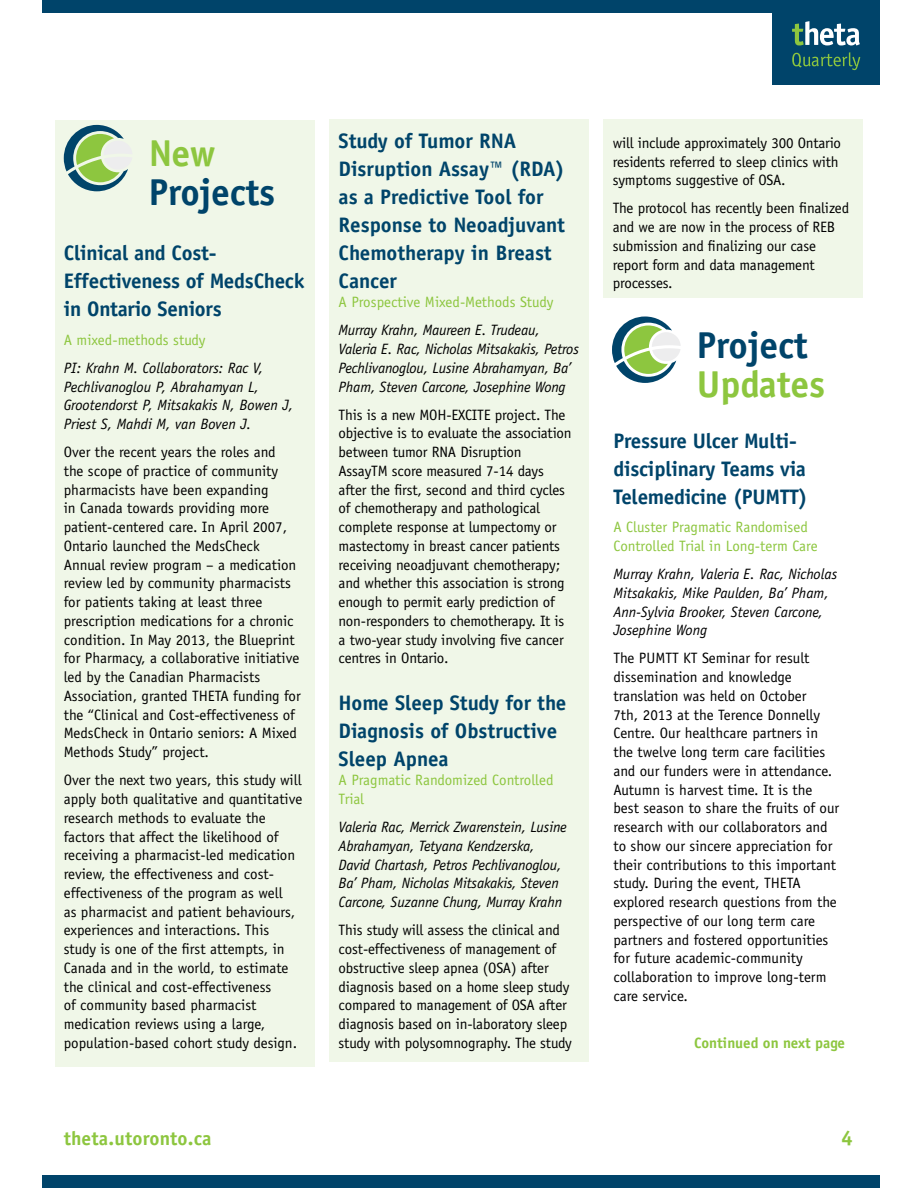
<style>
.page{position:relative;width:918px;height:1188px;background:#fff}
.page>*{position:absolute;margin:0;border:0;box-sizing:border-box;transform-origin:0 0}
.t1{font:700 37.5px "Officina Sans LT";letter-spacing:-.005em;color:#00446a}
.t2{font:700 37.5px "Officina Sans LT";letter-spacing:-.005em;color:#8dc63f}
.t3{font:700 21px/28px "Officina Sans LT";letter-spacing:-.01em;color:#00446a}
.t4{font:700 21px "Officina Sans LT";color:#8dc63f}
.t5{font:700 19.5px "Officina Sans LT";letter-spacing:.01em;color:#8dc63f}
.t6{font:15px/18.8px "Officina Sans LT";letter-spacing:-.01em;color:#000}
.t7{font:italic 15px/18.8px "Officina Sans LT";letter-spacing:-.01em;color:#000}
.t8{font:15px/18.8px "Officina Sans LT";color:#8dc63f}
.t9{font:700 15px "Officina Sans LT";color:#8dc63f}
</style>
<div class="page">
<div style="left:604px;top:120px;width:259px;height:178px;background:#f0f7e8"></div>
<div style="left:329px;top:120px;width:260px;height:942px;background:#f0f7e8"></div>
<div style="left:55px;top:120px;width:259px;height:946px;background:#f0f7e8"></div>
<div style="left:772px;top:0;width:108px;height:85px;background:#00446a"></div>
<svg style="left:792px;top:21px;width:68px;height:24px"></svg>
<svg style="left:792px;top:52px;width:68px;height:18px"></svg>
<div style="left:43px;top:1175px;width:837px;height:13px;background:#00446a"></div>
<div style="left:43px;top:0;width:837px;height:13px;background:#00446a"></div>
<svg style="left:64px;top:125px;width:64px;height:66px"></svg>
<svg style="left:612px;top:316px;width:69px;height:67px"></svg>
<h1 class="t2" style="left:149px;top:130px;width:68px">New</h1>
<h1 class="t1" style="left:149px;top:169px;width:128px">Projects</h1>
<h2 class="t3" style="left:64px;top:239px;width:242px">Clinical and Cost-<br>Effectiveness of MedsCheck in Ontario Seniors</h2>
<p class="t8" style="left:64px;top:330px;width:143px">A mixed-methods study</p>
<p class="t7" style="left:64px;top:358px;width:231px">PI: Krahn M. Collaborators: Rac V, Pechlivanoglou P, Abrahamyan L, Grootendorst P, Mitsakakis N, Bowen J, Priest S, Mahdi M, van Boven J.</p>
<p class="t6" style="left:64px;top:443px;width:239px">Over the recent years the roles and<br>the scope of practice of community pharmacists have been expanding<br>in Canada towards providing more patient-centered care. In April 2007, Ontario launched the MedsCheck Annual review program – a medication review led by community pharmacists for patients taking at least three prescription medications for a chronic condition. In May 2013, the Blueprint for Pharmacy, a collaborative initiative led by the Canadian Pharmacists Association, granted THETA funding for the “Clinical and Cost-effectiveness of MedsCheck in Ontario seniors: A Mixed Methods Study” project.</p>
<p class="t6" style="left:64px;top:771px;width:240px">Over the next two years, this study will apply both qualitative and quantitative research methods to evaluate the factors that affect the likelihood of receiving a pharmacist-led medication review, the effectiveness and cost&shy;effectiveness of the program as well<br>as pharmacist and patient behaviours, experiences and interactions. This study is one of the first attempts, in Canada and in the world, to estimate the clinical and cost-effectiveness<br>of community based pharmacist medication reviews using a large, population-based cohort study design.</p>
<h3 class="t5" style="left:64px;top:1126px;width:149px">theta.utoronto.ca</h3>
<h2 class="t3" style="left:339px;top:126px;width:228px">Study of Tumor RNA<br>Disruption Assay™ (RDA) as a Predictive Tool for<br>Response to Neoadjuvant<br>Chemotherapy in Breast<br>Cancer</h2>
<p class="t8" style="left:339px;top:293px;width:216px">A Prospective Mixed-Methods Study</p>
<p class="t7" style="left:339px;top:321px;width:242px">Murray Krahn, Maureen E. Trudeau, Valeria E. Rac, Nicholas Mitsakakis, Petros Pechlivanoglou, Lusine Abrahamyan, Ba’ Pham, Steven Carcone, Josephine Wong</p>
<p class="t6" style="left:339px;top:405px;width:235px">This is a new MOH-EXCITE project. The objective is to evaluate the association between tumor RNA Disruption AssayTM score measured 7-14 days after the first, second and third cycles of chemotherapy and pathological complete response at lumpectomy or mastectomy in breast cancer patients receiving neoadjuvant chemotherapy; and whether this association is strong enough to permit early prediction of non-responders to chemotherapy. It is a two-year study involving five cancer centres in Ontario.</p>
<h2 class="t3" style="left:339px;top:689px;width:229px">Home Sleep Study for the<br>Diagnosis of Obstructive<br>Sleep Apnea</h2>
<p class="t8" style="left:339px;top:771px;width:217px">A Pragmatic Randomized Controlled<br>Trial</p>
<p class="t7" style="left:339px;top:818px;width:230px">Valeria Rac, Merrick Zwarenstein, Lusine Abrahamyan, Tetyana Kendzerska, David Chartash, Petros Pechlivanoglou, Ba’ Pham, Nicholas Mitsakakis, Steven Carcone, Suzanne Chung, Murray Krahn</p>
<p class="t6" style="left:339px;top:921px;width:235px">This study will assess the clinical and cost-effectiveness of management of obstructive sleep apnea (OSA) after diagnosis based on a home sleep study compared to management of OSA after diagnosis based on in-laboratory sleep study with polysomnography. The study</p>
<p class="t6" style="left:613px;top:133px;width:230px">will include approximately 300 Ontario residents referred to sleep clinics with symptoms suggestive of OSA.</p>
<p class="t6" style="left:613px;top:199px;width:238px">The protocol has recently been finalized and we are now in the process of REB submission and finalizing our case report form and data management processes.</p>
<h1 class="t1" style="left:697px;top:322px;width:112px">Project</h1>
<h1 class="t2" style="left:697px;top:361px;width:130px">Updates</h1>
<h2 class="t3" style="left:613px;top:426px;width:196px">Pressure Ulcer Multi&shy;disciplinary Teams via<br>Telemedicine (PUMTT)</h2>
<p class="t8" style="left:613px;top:518px;width:206px">A Cluster Pragmatic Randomised<br>Controlled Trial in Long-term Care</p>
<p class="t7" style="left:613px;top:565px;width:225px">Murray Krahn, Valeria E. Rac, Nicholas<br>Mitsakakis, Mike Paulden, Ba’ Pham,<br>Ann-Sylvia Brooker, Steven Carcone,<br>Josephine Wong</p>
<p class="t6" style="left:613px;top:649px;width:227px">The PUMTT KT Seminar for result dissemination and knowledge translation was held on October<br>7th, 2013 at the Terence Donnelly Centre. Our healthcare partners in the twelve long term care facilities and our funders were in attendance.<br>Autumn is harvest time. It is the best season to share the fruits of our research with our collaborators and to show our sincere appreciation for their contributions to this important study. During the event, THETA explored research questions from the perspective of our long term care partners and fostered opportunities for future academic-community collaboration to improve long-term care service.</p>
<p class="t9" style="left:694px;top:1033px;width:153px">Continued on next page</p>
<h2 class="t4" style="left:841px;top:1125px;width:13px">4</h2>
</div>
